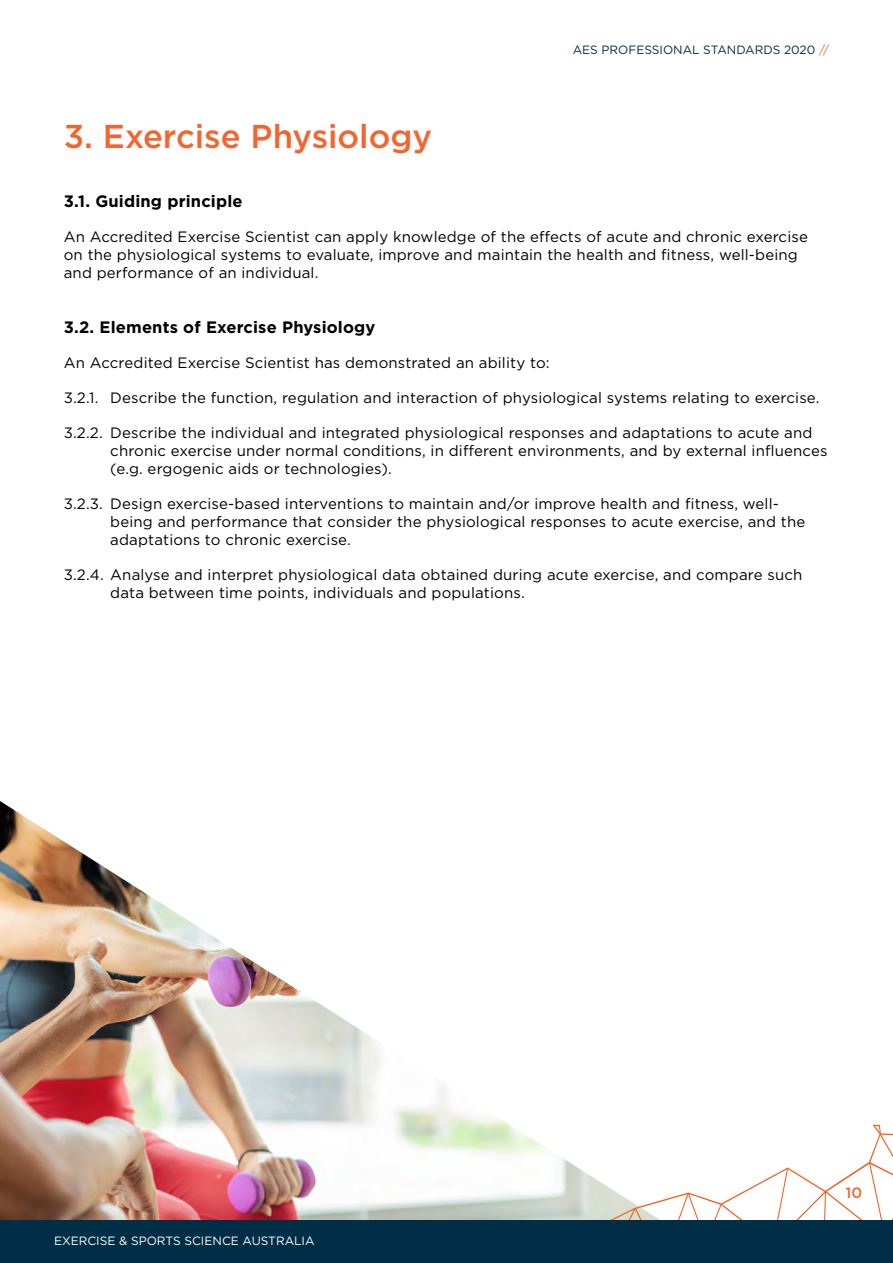
<style>
.page{position:relative;width:893px;height:1263px;background:#fff}
.page>*{position:absolute;margin:0;border:0;box-sizing:border-box;transform-origin:0 0}
.t1{font:500 33px "Gotham";color:#f26531}
.t2{font:700 16.5px "Gotham";letter-spacing:.01em;color:#000}
.t3{font:15px/18px "Gotham";letter-spacing:.01em;color:#000}
.t4{font:500 15px "Gotham";color:#f26531}
.t5{font:12px "Gotham";color:#fff}
.t6{font:12px "Gotham";color:#002e46}
.s1{color:#f26531}
</style>
<div class="page">
<img style="left:0;top:801px;width:581px;height:419px">
<svg style="left:581px;top:1124px;width:312px;height:96px"></svg>
<div style="left:0;top:1220px;width:893px;height:43px;background:#002e46"></div>
<h1 class="t1" style="left:64px;top:114px;width:370px">3. Exercise Physiology</h1>
<p class="t6" style="left:573px;top:42px;width:258px">AES PROFESSIONAL STANDARDS 2020 <span class="s1">//</span></p>
<p class="t2" style="left:64px;top:190px;width:180px">3.1. Guiding principle</p>
<p class="t3" style="left:64px;top:227px;width:746px">An Accredited Exercise Scientist can apply knowledge of the effects of acute and chronic exercise on the physiological systems to evaluate, improve and maintain the health and fitness, well-being and performance of an individual.</p>
<p class="t2" style="left:64px;top:316px;width:313px">3.2. Elements of Exercise Physiology</p>
<p class="t3" style="left:64px;top:353px;width:487px">An Accredited Exercise Scientist has demonstrated an ability to:</p>
<p class="t3" style="left:64px;top:388px;width:757px">3.2.1. Describe the function, regulation and interaction of physiological systems relating to exercise.</p>
<p class="t3" style="left:110px;top:423px;width:719px;text-indent:-46px">3.2.2. Describe the individual and integrated physiological responses and adaptations to acute and chronic exercise under normal conditions, in different environments, and by external influences (e.g. ergogenic aids or technologies).</p>
<p class="t3" style="left:110px;top:494px;width:696px;text-indent:-47px">3.2.3. Design exercise-based interventions to maintain and/or improve health and fitness, well&shy;being and performance that consider the physiological responses to acute exercise, and the adaptations to chronic exercise.</p>
<p class="t3" style="left:110px;top:565px;width:694px;text-indent:-46px">3.2.4. Analyse and interpret physiological data obtained during acute exercise, and compare such data between time points, individuals and populations.</p>
<p class="t5" style="left:54px;top:1233px;width:262px">EXERCISE &amp; SPORTS SCIENCE AUSTRALIA</p>
<p class="t4" style="left:846px;top:1183px;width:18px">10</p>
</div>
